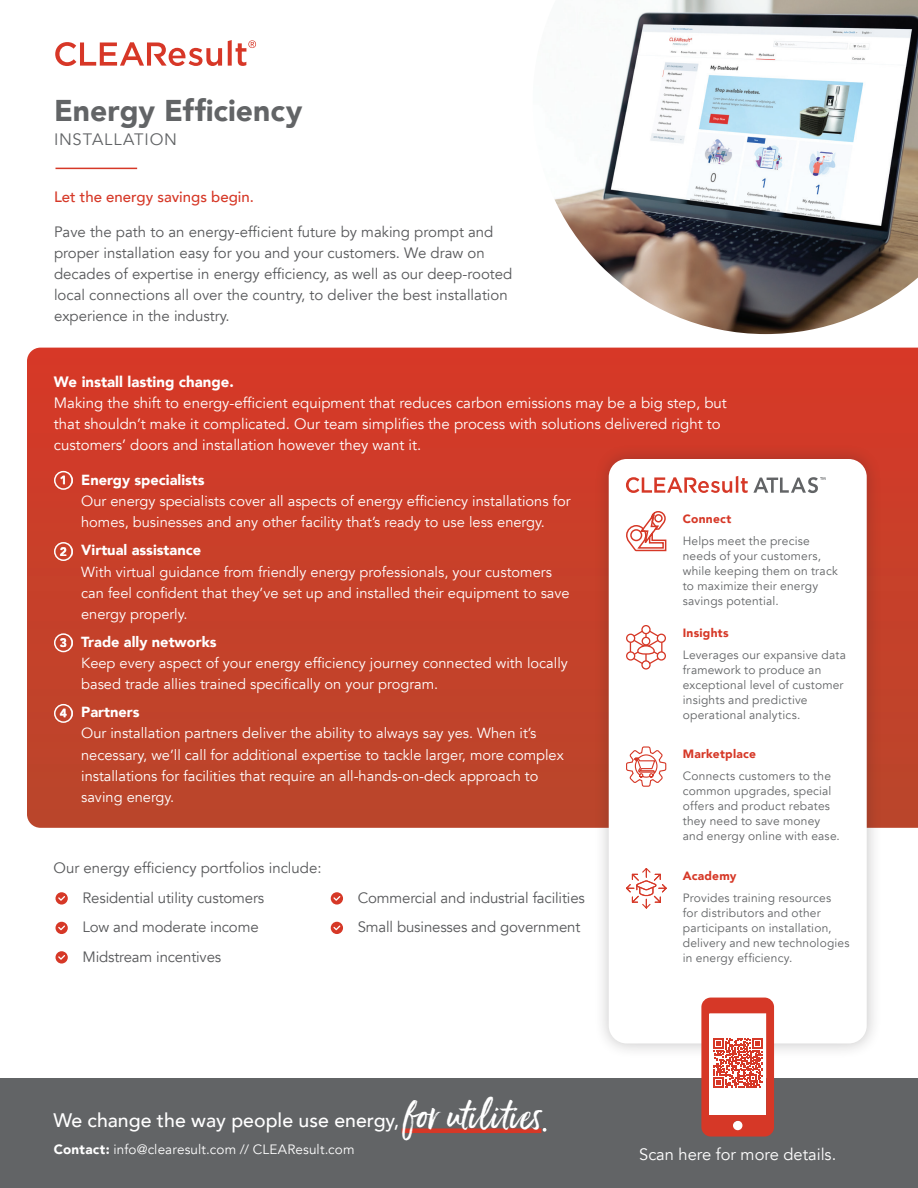
<style>
.page{position:relative;width:918px;height:1188px;background:#fff}
.page>*{position:absolute;margin:0;border:0;box-sizing:border-box;transform-origin:0 0}
.t1{font:900 30px "Avenir";color:#626466}
.t2{font:500 19.5px "Avenir";color:#fff}
.t3{font:16.5px "Avenir";color:#fff}
.t4{font:16.5px "Avenir";letter-spacing:.05em;color:#626466}
.t5{font:15px/21px "Avenir";color:#57585a}
.t6{font:15px/21.1px "Avenir";color:#fff}
.t7{font:500 15px "Avenir";color:#d63827}
.t8{font:900 15px "Avenir";color:#fff}
.t9{font:14.7px/21.1px "Avenir";color:#fff}
.t10{font:900 14.7px "Avenir";color:#fff}
.t11{font:13.5px "Avenir";letter-spacing:.01em;color:#fff}
.t12{font:12px/15px "Avenir";letter-spacing:.015em;color:#626466}
.t13{font:900 12px "Avenir";letter-spacing:.02em;color:#d63827}
.t14{font:900 12px "Avenir";color:#fff}
.s1{font-family:"Ernestand Emily";font-weight:400;font-size:38.85px}
.s2{font-weight:900}
</style>
<div class="page">
<div style="left:0;top:1079px;width:918px;height:109px;background:#626466"></div>
<svg style="left:27px;top:348px;width:891px;height:480px;background:#c83f29"></svg>
<img style="left:554px;top:0;width:364px;height:334px">
<svg style="left:55px;top:42px;width:167px;height:24px"></svg>
<svg style="left:228px;top:40px;width:28px;height:26px"></svg>
<div style="left:61px;top:476px;width:12px;height:9px;background:#fff;opacity:.75"></div>
<div style="left:54px;top:471px;width:19px;height:19px;border:2px solid #fff;border-radius:50%"></div>
<div style="left:61px;top:547px;width:12px;height:9px;background:#fff;opacity:.75"></div>
<div style="left:54px;top:542px;width:19px;height:19px;border:2px solid #fff;border-radius:50%"></div>
<div style="left:60px;top:638px;width:13px;height:9px;background:#fff;opacity:.75"></div>
<div style="left:54px;top:633px;width:19px;height:19px;border:2px solid #fff;border-radius:50%"></div>
<div style="left:60px;top:709px;width:13px;height:9px;background:#fff;opacity:.75"></div>
<div style="left:54px;top:704px;width:19px;height:19px;border:2px solid #fff;border-radius:50%"></div>
<hr style="left:56px;top:168px;width:81px;height:1px;background:#d63827">
<div style="left:593px;top:444px;width:289px;height:615px;background:#231f20;opacity:.26"></div>
<div style="left:609px;top:459px;width:258px;height:584px;background:#fff;border-radius:18px"></div>
<hr style="left:402px;top:1129px;width:139px;height:4px;background:#d63827">
<svg style="left:543px;top:1128px;width:3px;height:4px"></svg>
<svg style="left:56px;top:892px;width:12px;height:13px"></svg>
<svg style="left:56px;top:922px;width:12px;height:12px"></svg>
<svg style="left:56px;top:951px;width:12px;height:13px"></svg>
<svg style="left:331px;top:892px;width:12px;height:13px"></svg>
<svg style="left:331px;top:922px;width:12px;height:12px"></svg>
<svg style="left:626px;top:476px;width:200px;height:17px"></svg>
<svg style="left:626px;top:511px;width:41px;height:41px"></svg>
<svg style="left:626px;top:746px;width:41px;height:41px"></svg>
<div style="left:641px;top:625px;width:10px;height:9px;border:1px solid #d63827;border-radius:50%"></div>
<div style="left:641px;top:660px;width:10px;height:10px;border:1px solid #d63827;border-radius:50%"></div>
<div style="left:626px;top:634px;width:9px;height:9px;border:1px solid #d63827;border-radius:50%"></div>
<div style="left:657px;top:634px;width:9px;height:9px;border:1px solid #d63827;border-radius:50%"></div>
<div style="left:626px;top:651px;width:9px;height:10px;border:1px solid #d63827;border-radius:50%"></div>
<div style="left:657px;top:651px;width:9px;height:10px;border:1px solid #d63827;border-radius:50%"></div>
<svg style="left:629px;top:628px;width:35px;height:39px"></svg>
<svg style="left:626px;top:868px;width:41px;height:41px"></svg>
<svg style="left:701px;top:998px;width:73px;height:139px"></svg>
<h1 class="t1" style="left:54px;top:85px;width:250px">Energy Efficiency</h1>
<p class="t4" style="left:54px;top:130px;width:125px">INSTALLATION</p>
<p class="t7" style="left:54px;top:184px;width:202px">Let the energy savings begin.</p>
<p class="t5" style="left:54px;top:221px;width:460px">Pave the path to an energy-efficient future by making prompt and proper installation easy for you and your customers. We draw on decades of expertise in energy efficiency, as well as our deep-rooted local connections all over the country, to deliver the best installation experience in the industry.</p>
<p class="t8" style="left:54px;top:369px;width:182px">We install lasting change.</p>
<p class="t6" style="left:54px;top:392px;width:675px">Making the shift to energy-efficient equipment that reduces carbon emissions may be a big step, but that shouldn’t make it complicated. Our team simplifies the process with solutions delivered right to customers’ doors and installation however they want it.</p>
<p class="t10" style="left:81px;top:467px;width:125px">Energy specialists</p>
<p class="t9" style="left:81px;top:491px;width:491px">Our energy specialists cover all aspects of energy efficiency installations for homes, businesses and any other facility that’s ready to use less energy.</p>
<p class="t10" style="left:81px;top:538px;width:122px">Virtual assistance</p>
<p class="t9" style="left:81px;top:561px;width:490px">With virtual guidance from friendly energy professionals, your customers can feel confident that they’ve set up and installed their equipment to save energy properly.</p>
<p class="t10" style="left:81px;top:629px;width:137px">Trade ally networks</p>
<p class="t9" style="left:81px;top:653px;width:488px">Keep every aspect of your energy efficiency journey connected with locally based trade allies trained specifically on your program.</p>
<p class="t10" style="left:81px;top:700px;width:60px">Partners</p>
<p class="t9" style="left:81px;top:723px;width:484px">Our installation partners deliver the ability to always say yes. When it’s necessary, we’ll call for additional expertise to tackle larger, more complex installations for facilities that require an all-hands-on-deck approach to saving energy.</p>
<p class="t14" style="left:60px;top:470px;width:9px">1</p>
<p class="t13" style="left:683px;top:509px;width:50px">Connect</p>
<p class="t12" style="left:683px;top:533px;width:157px">Helps meet the precise needs of your customers, while keeping them on track to maximize their energy savings potential.</p>
<p class="t14" style="left:60px;top:541px;width:9px">2</p>
<p class="t13" style="left:683px;top:623px;width:47px">Insights</p>
<p class="t12" style="left:683px;top:647px;width:165px">Leverages our expansive data framework to produce an exceptional level of customer insights and predictive operational analytics.</p>
<p class="t14" style="left:60px;top:632px;width:9px">3</p>
<p class="t14" style="left:60px;top:703px;width:9px">4</p>
<p class="t13" style="left:683px;top:744px;width:75px">Marketplace</p>
<p class="t12" style="left:683px;top:769px;width:159px">Connects customers to the common upgrades, special offers and product rebates they need to save money and energy online with ease.</p>
<p class="t5" style="left:54px;top:857px;width:270px">Our energy efficiency portfolios include:</p>
<p class="t5" style="left:82px;top:883px;width:183px;line-height:29.5px">Residential utility customers<br>Low and moderate income<br>Midstream incentives</p>
<p class="t5" style="left:358px;top:883px;width:229px;line-height:29.5px">Commercial and industrial facilities<br>Small businesses and government</p>
<h2 class="t2" style="left:54px;top:1104px;width:490px">We change the way people use energy, <span class="s1">for utilities</span></h2>
<p class="t11" style="left:54px;top:1142px;width:302px"><span class="s2">Contact:</span> info@clearesult.com // CLEAResult.com</p>
<p class="t13" style="left:683px;top:865px;width:55px">Academy</p>
<p class="t12" style="left:683px;top:890px;width:168px">Provides training resources<br>for distributors and other participants on installation, delivery and new technologies in energy efficiency.</p>
<p class="t3" style="left:639px;top:1145px;width:199px">Scan here for more details.</p>
</div>
